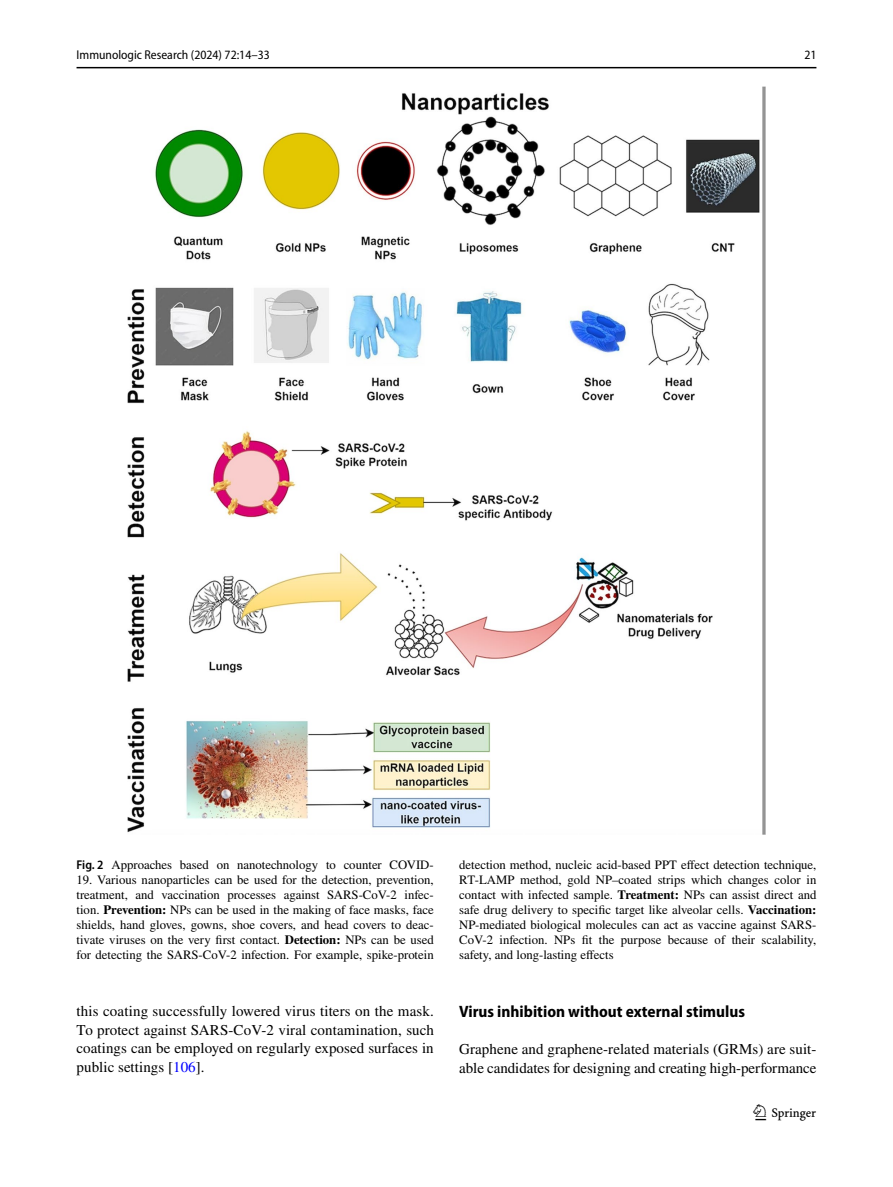
<style>
.page{position:relative;width:893px;height:1187px;background:#fff}
.page>*{position:absolute;margin:0;border:0;box-sizing:border-box;transform-origin:0 0}
.t1{font:22.5px "Springnew Regular 2";color:#000}
.t2{font:700 semi-condensed 16.5px "Myriad Pro";color:#000}
.t3{font:15px/18.8px "STIX";letter-spacing:.005em;color:#000;text-align:justify}
.t4{font:12.75px/15px "STIX";color:#000;text-align:justify}
.t5{font:semi-condensed 12.75px "Myriad Pro";color:#000}
.s1{font-family:"Myriad Pro";font-weight:600;font-stretch:semi-condensed}
.s2{font-weight:700}
.s3{color:#00f}
</style>
<div class="page">
<hr style="left:77px;top:67px;width:739px;height:1px;background:#000">
<img style="left:128px;top:87px;width:637px;height:747px">
<p class="t5" style="left:77px;top:48px;width:195px">Immunologic Research (2024) 72:14–33</p>
<p class="t5" style="left:804px;top:48px;width:14px">21</p>
<p class="t4" style="left:77px;top:858px;width:359px"><span class="s1">Fig. 2</span> Approaches based on nanotechnology to counter COVID-</p>
<p class="t4" style="left:77px;top:873px;width:359px">19. Various nanoparticles can be used for the detection, prevention, treatment, and vaccination processes against SARS-CoV-2 infec&shy;tion. <span class="s2">Prevention:</span> NPs can be used in the making of face masks, face shields, hand gloves, gowns, shoe covers, and head covers to deac&shy;tivate viruses on the very first contact. <span class="s2">Detection:</span> NPs can be used for detecting the SARS-CoV-2 infection. For example, spike-protein</p>
<p class="t4" style="left:459px;top:858px;width:359px">detection method, nucleic acid-based PPT effect detection technique, RT-LAMP method, gold NP–coated strips which changes color in contact with infected sample. <span class="s2">Treatment:</span> NPs can assist direct and safe drug delivery to specific target like alveolar cells. <span class="s2">Vaccination:<br></span>NP-mediated biological molecules can act as vaccine against SARS-CoV-2 infection. NPs fit the purpose because of their scalability, safety, and long-lasting effects</p>
<p class="t3" style="left:77px;top:1002px;width:359px">this coating successfully lowered virus titers on the mask.<br>To protect against SARS-CoV-2 viral contamination, such coatings can be employed on regularly exposed surfaces in public settings [<span class="s3">106</span>].</p>
<p class="t2" style="left:459px;top:1002px;width:287px">Virus inhibition without external stimulus</p>
<p class="t3" style="left:459px;top:1040px;width:359px">Graphene and graphene-related materials (GRMs) are suit&shy;able candidates for designing and creating high-performance</p>
<h1 class="t1" style="left:755px;top:1104px;width:62px">1 3</h1>
</div>
